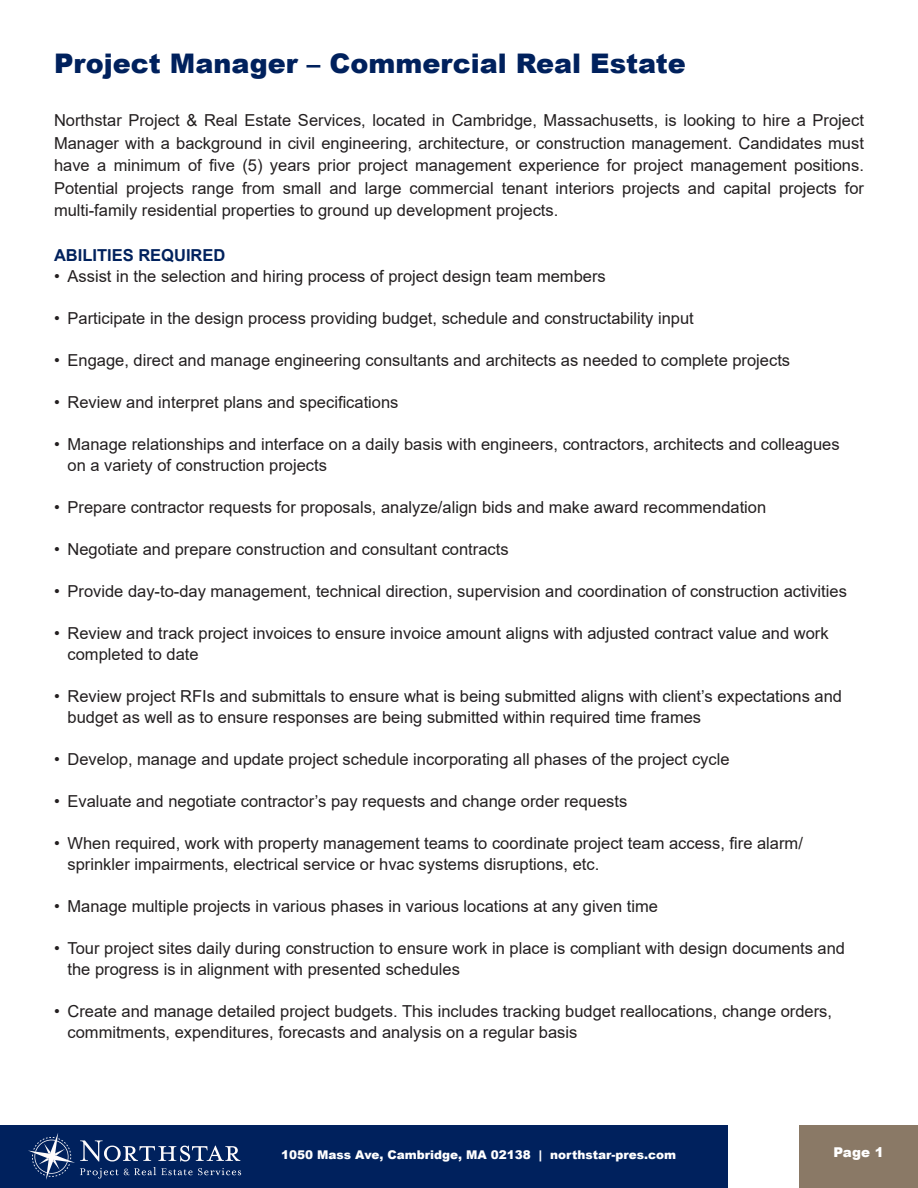
<style>
.page{position:relative;width:918px;height:1188px;background:#fff}
.page>*{position:absolute;margin:0;border:0;box-sizing:border-box;transform-origin:0 0}
.t1{font:900 27px "Arial";color:#00215d}
.t2{font:16.5px/21px "Arial";color:#231f20}
.t3{font:700 16.5px "Arial";color:#00215d}
.t4{font:900 13.5px "Arial";color:#fff}
.t5{font:900 12px "Arial";color:#fff}
</style>
<div class="page">
<div style="left:0;top:1125px;width:728px;height:63px;background:#00215d"></div>
<svg style="left:28px;top:1133px;width:213px;height:47px"></svg>
<div style="left:799px;top:1125px;width:119px;height:63px;background:#8a7966"></div>
<p class="t1" style="left:54px;top:44px;width:633px">Project Manager – Commercial Real Estate</p>
<p class="t2" style="left:54px;top:109px;width:812px;line-height:22.5px;text-align:justify">Northstar Project &amp; Real Estate Services, located in Cambridge, Massachusetts, is looking to hire a Project Manager with a background in civil engineering, architecture, or construction management. Candidates must have a minimum of five (5) years prior project management experience for project management positions.<br>Potential projects range from small and large commercial tenant interiors projects and capital projects for multi-family residential properties to ground up development projects.</p>
<p class="t3" style="left:54px;top:244px;width:173px">ABILITIES REQUIRED</p>
<p class="t2" style="left:54px;top:266px;width:553px">• Assist in the selection and hiring process of project design team members</p>
<p class="t2" style="left:54px;top:308px;width:641px">• Participate in the design process providing budget, schedule and constructability input</p>
<p class="t2" style="left:54px;top:350px;width:738px">• Engage, direct and manage engineering consultants and architects as needed to complete projects</p>
<p class="t2" style="left:54px;top:392px;width:346px">• Review and interpret plans and specifications</p>
<p class="t2" style="left:68px;top:434px;width:774px;text-indent:-14px">• Manage relationships and interface on a daily basis with engineers, contractors, architects and colleagues on a variety of construction projects</p>
<p class="t2" style="left:54px;top:497px;width:714px">• Prepare contractor requests for proposals, analyze/align bids and make award recommendation</p>
<p class="t2" style="left:54px;top:539px;width:456px">• Negotiate and prepare construction and consultant contracts</p>
<p class="t2" style="left:54px;top:581px;width:794px">• Provide day-to-day management, technical direction, supervision and coordination of construction activities</p>
<p class="t2" style="left:68px;top:623px;width:763px;text-indent:-14px">• Review and track project invoices to ensure invoice amount aligns with adjusted contract value and work completed to date</p>
<p class="t2" style="left:68px;top:686px;width:776px;text-indent:-14px">• Review project RFIs and submittals to ensure what is being submitted aligns with client’s expectations and budget as well as to ensure responses are being submitted within required time frames</p>
<p class="t2" style="left:54px;top:749px;width:677px">• Develop, manage and update project schedule incorporating all phases of the project cycle</p>
<p class="t2" style="left:54px;top:791px;width:575px">• Evaluate and negotiate contractor’s pay requests and change order requests</p>
<p class="t2" style="left:68px;top:833px;width:737px;text-indent:-14px">• When required, work with property management teams to coordinate project team access, fire alarm/ sprinkler impairments, electrical service or hvac systems disruptions, etc.</p>
<p class="t2" style="left:54px;top:896px;width:606px">• Manage multiple projects in various phases in various locations at any given time</p>
<p class="t2" style="left:68px;top:938px;width:779px;text-indent:-14px">• Tour project sites daily during construction to ensure work in place is compliant with design documents and the progress is in alignment with presented schedules</p>
<p class="t2" style="left:68px;top:1001px;width:766px;text-indent:-14px">• Create and manage detailed project budgets. This includes tracking budget reallocations, change orders, commitments, expenditures, forecasts and analysis on a regular basis</p>
<p class="t5" style="left:281px;top:1146px;width:396px">1050 Mass Ave, Cambridge, MA 02138 | northstar-pres.com</p>
<p class="t4" style="left:833px;top:1142px;width:52px">Page 1</p>
</div>
